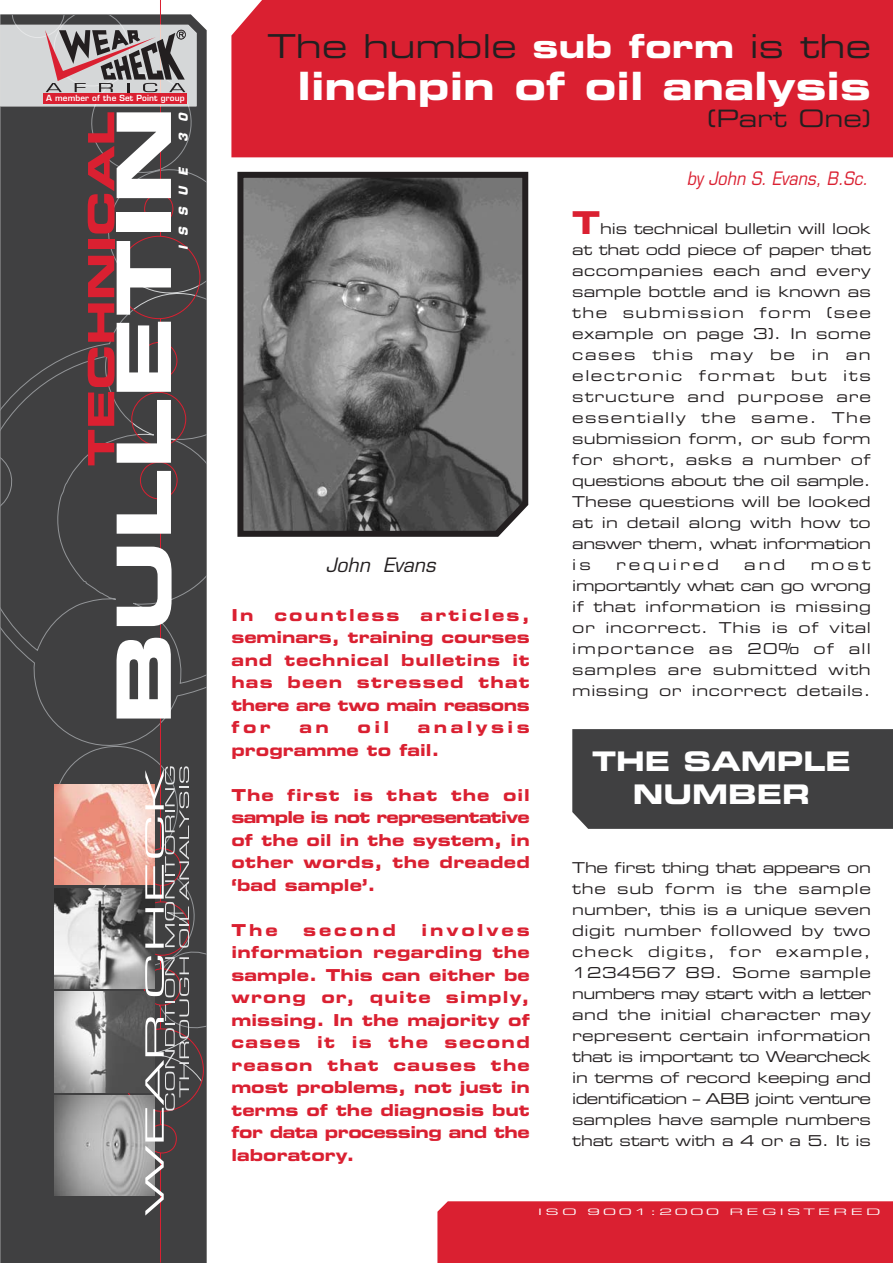
<style>
.page{position:relative;width:893px;height:1263px;background:#fff}
.page>*{position:absolute;margin:0;border:0;box-sizing:border-box;transform-origin:0 0}
.t1{font:39px "Eurostile Bold Extended Two";color:#fff}
.t2{font:33px "Eurostile Extended Two";color:#231f20}
.t3{font:27px/33px "Eurostile Bold Extended Two";color:#fff;text-align:center}
.t4{font:24px "Eurostile Extended Two";color:#231f20}
.t5{font:italic 19.35px "Eurostile";color:#231f20}
.t6{font:italic 18px "Eurostile";color:#da2031;scale:.89 1}
.t7{font:16.5px/22.5px "Eurostile Bold Extended Two";color:#da2031;text-align:justify}
.t8{font:16.5px "Eurostile Bold Extended Two";letter-spacing:.13em;color:#da2031}
.t9{font:15px/21px "Eurostile Extended Two";letter-spacing:.02em;color:#231f20;text-align:justify}
.t10{font:15px "Eurostile Extended Two";letter-spacing:.2em;color:#231f20}
.t11{font:italic 700 12px "Eurostile";letter-spacing:.91em;color:#fff}
.t12{font:9.6px "Eurostile Extended Roman DTC";letter-spacing:.23em;color:#fff;scale:1.52 1}
.t13{font:600 8.25px "Eurostile";letter-spacing:.015em;color:#fff}
.s1{font-family:"Eurostile Bold Extended Two";color:#fff}
.s2{font-family:"Eurostile Bold Extended Two";font-size:31.5px;color:#da2031}
</style>
<div class="page">
<div style="left:437px;top:1201px;width:455px;height:62px;background:#da2031"></div>
<div style="left:0;top:1074px;width:207px;height:189px;background:#404041"></div>
<div style="left:0;top:14px;width:207px;height:1060px;background:#404041"></div>
<hr style="left:160px;top:0;width:1px;height:1263px;background:#da2031">
<div style="left:231px;top:0;width:661px;height:157px;background:#da2031"></div>
<svg style="left:237px;top:171px;width:292px;height:366px"></svg>
<svg style="left:55px;top:766px;width:149px;height:450px"></svg>
<svg style="left:116px;top:638px;width:55px;height:81px"></svg>
<svg style="left:117px;top:547px;width:54px;height:79px"></svg>
<svg style="left:88px;top:112px;width:113px;height:422px"></svg>
<div style="left:572px;top:729px;width:320px;height:100px;background:#404041"></div>
<svg style="left:0;top:25px;width:196px;height:81px"></svg>
<div style="left:44px;top:93px;width:143px;height:11px;background:#da2031"></div>
<p class="t13" style="left:46px;top:95px;width:140px">A member of the Set Point group</p>
<p class="t11" style="left:179px;top:142px;width:30px;rotate:-90deg">3 0</p>
<p class="t11" style="left:179px;top:250px;width:84px;rotate:-90deg">ISSUE</p>
<h2 class="t2" style="left:267px;top:34px;width:605px">The humble <span class="s1">sub form</span> is the</h2>
<h1 class="t1" style="left:297px;top:71px;width:575px">linchpin of oil analysis</h1>
<h3 class="t4" style="left:707px;top:109px;width:165px">(Part One)</h3>
<p class="t5" style="left:326px;top:558px;width:115px">John Evans</p>
<p class="t7" style="left:231px;top:605px;width:300px;text-indent:189px">articles, seminars, training courses and technical bulletins it has been stressed that there are two main reasons for</p>
<p class="t7" style="left:231px;top:605px;width:24px">In</p>
<p class="t8" style="left:274px;top:609px;width:127px">countless</p>
<p class="t7" style="left:231px;top:717px;width:300px;text-indent:186px">analysis programme to fail.</p>
<p class="t7" style="left:231px;top:785px;width:300px">The first is that the oil sample is not representative of the oil in the system, in other words, the dreaded ‘bad sample’.</p>
<p class="t7" style="left:231px;top:920px;width:48px">The</p>
<p class="t7" style="left:303px;top:920px;width:94px">second</p>
<p class="t7" style="left:299px;top:717px;width:31px">an</p>
<p class="t7" style="left:357px;top:717px;width:33px">oil</p>
<p class="t7" style="left:231px;top:920px;width:300px;text-indent:190px">involves information regarding the sample. This can either be wrong or, quite simply, missing. In the majority of cases it is the second reason that causes the most problems, not just in terms of the diagnosis but for data processing and the laboratory.</p>
<p class="t6" style="left:686px;top:171px;width:209px">by John S. Evans, B.Sc.</p>
<p class="t9" style="left:572px;top:220px;width:300px"><span class="s2">T</span>his technical bulletin will look at that odd piece of paper that accompanies each and every sample bottle and is known as the submission form (see example on page 3). In some cases this may be in an electronic format but its structure and purpose are essentially the same. The submission form, or sub form for short, asks a number of questions about the oil sample.<br>These questions will be looked at in detail along with how to answer them, what information is</p>
<p class="t10" style="left:616px;top:559px;width:104px">required</p>
<p class="t9" style="left:744px;top:556px;width:43px">and</p>
<p class="t9" style="left:572px;top:556px;width:300px;text-indent:238px">most importantly what can go wrong if that information is missing or incorrect. This is of vital importance as 20% of all samples are submitted with missing or incorrect details.</p>
<h3 class="t3" style="left:592px;top:747px;width:260px">THE SAMPLE<br>NUMBER</h3>
<p class="t9" style="left:572px;top:859px;width:300px">The first thing that appears on the sub form is the sample number, this is a unique seven digit number followed by two check digits, for example, 1234567 89. Some sample numbers may start with a letter and the initial character may represent certain information that is important to Wearcheck in terms of record keeping and identification – ABB joint venture samples have sample numbers that start with a 4 or a 5. It is</p>
<p class="t12" style="left:538px;top:1208px;width:227px">ISO 9001:2000 REGISTERED</p>
</div>
